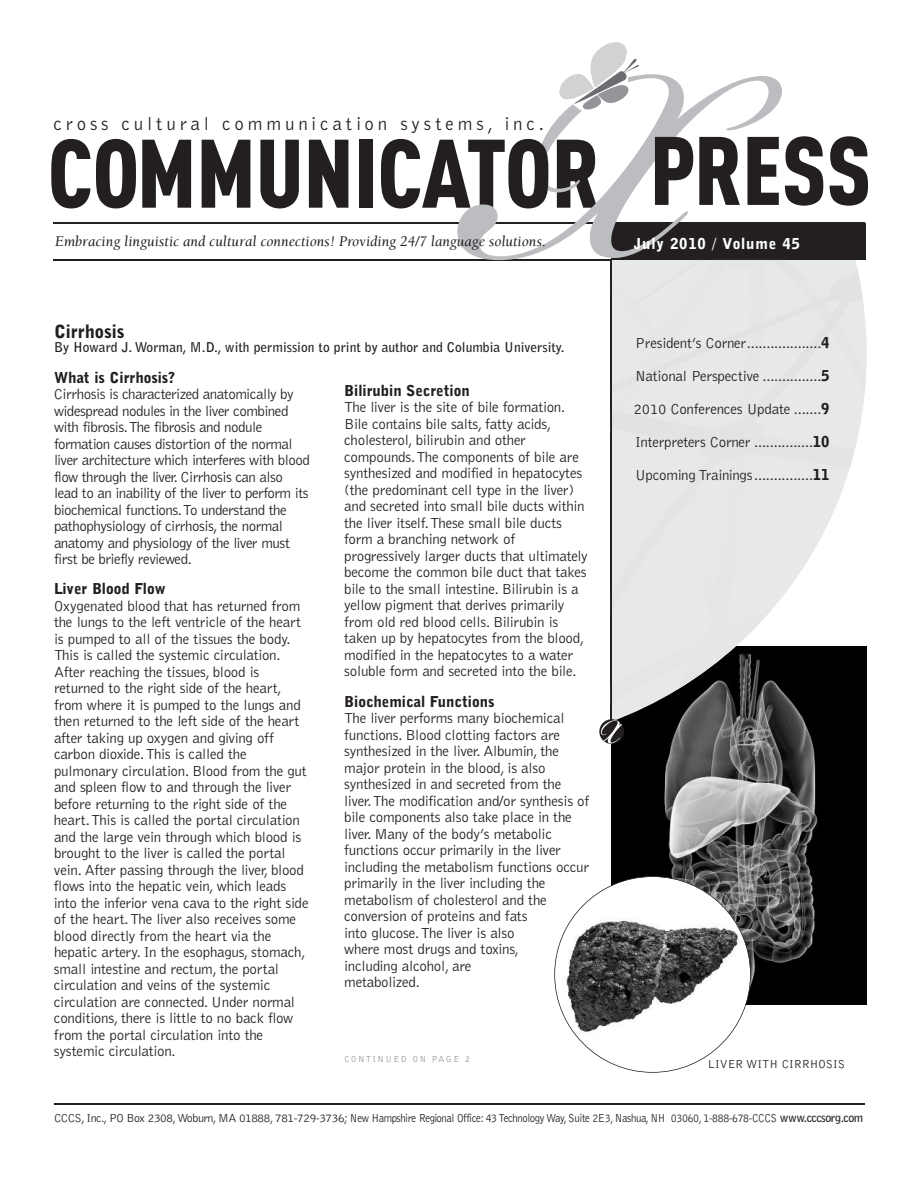
<style>
.page{position:relative;width:918px;height:1188px;background:#fff}
.page>*{position:absolute;margin:0;border:0;box-sizing:border-box;transform-origin:0 0}
.t1{font:300 18.9px "Bell Gothic";letter-spacing:.205em;color:#231f20}
.t2{font:900 18px "Bell Gothic BT";color:#231f20}
.t3{font:italic 15.15px "Berkeley";color:#231f20}
.t4{font:300 15px/16.5px "Bell Gothic";letter-spacing:-.015em;color:#231f20}
.t5{font:300 15px/16.5px "Bell Gothic";letter-spacing:-.035em;color:#231f20}
.t6{font:900 15px "Bell Gothic BT";color:#231f20}
.t7{font:900 15px "Bell Gothic BT";letter-spacing:.055em;color:#fff}
.t8{font:700 13.5px "Bell Gothic";color:#231f20}
.t9{font:300 12px "Bell Gothic";letter-spacing:-.04em;color:#231f20}
.t10{font:300 12px "Bell Gothic";color:#231f20}
.t11{font:9px "Bell Gothic BT";letter-spacing:.165em;color:#939598}
.s1{font-family:"Bell Gothic BT";font-weight:900}
.s2{font-weight:700}
</style>
<div class="page">
<img style="left:612px;top:746px;width:254px;height:258px">
<svg style="left:612px;top:704px;width:255px;height:42px;background:#353535"></svg>
<hr style="left:610px;top:259px;width:2px;height:462px;background:#231f20">
<div style="left:611px;top:223px;width:255px;height:37px;background:#231f20"></div>
<hr style="left:54px;top:222px;width:811px;height:2px;background:#231f20">
<hr style="left:54px;top:259px;width:556px;height:2px;background:#231f20">
<hr style="left:54px;top:1103px;width:811px;height:2px;background:#231f20">
<svg style="left:785px;top:136px;width:38px;height:70px"></svg>
<svg style="left:830px;top:136px;width:38px;height:70px"></svg>
<svg style="left:51px;top:139px;width:39px;height:69px"></svg>
<svg style="left:96px;top:139px;width:40px;height:69px"></svg>
<svg style="left:142px;top:140px;width:49px;height:68px"></svg>
<svg style="left:202px;top:140px;width:48px;height:68px"></svg>
<svg style="left:260px;top:140px;width:39px;height:68px"></svg>
<svg style="left:309px;top:140px;width:39px;height:68px"></svg>
<div style="left:359px;top:140px;width:13px;height:68px;background:#231f20"></div>
<svg style="left:457px;top:74px;width:325px;height:186px"></svg>
<svg style="left:381px;top:42px;width:258px;height:166px"></svg>
<svg style="left:655px;top:137px;width:38px;height:68px"></svg>
<svg style="left:599px;top:720px;width:25px;height:24px"></svg>
<svg style="left:610px;top:259px;width:257px;height:445px;background:#d4d5d6"></svg>
<div style="left:555px;top:877px;width:195px;height:195px;background:#fff;border-radius:50%"></div>
<img style="left:557px;top:901px;width:184px;height:138px">
<p class="t1" style="left:54px;top:117px;width:492px">cross cultural communication systems, inc.</p>
<p class="t3" style="left:55px;top:236px;width:492px">Embracing linguistic and cultural connections! Providing 24/7 language solutions.</p>
<p class="t2" style="left:54px;top:324px;width:72px">Cirrhosis</p>
<p class="t8" style="left:54px;top:342px;width:512px">By Howard J. Worman, M.D., with permission to print by author and Columbia University.</p>
<p class="t6" style="left:54px;top:372px;width:123px">What is Cirrhosis?</p>
<p class="t5" style="left:54px;top:387px;width:257px">Cirrhosis is characterized anatomically by widespread nodules in the liver combined with fibrosis.The fibrosis and nodule formation causes distortion of the normal liver architecture which interferes with blood flow through the liver. Cirrhosis can also lead to an inability of the liver to perform its biochemical functions.To understand the pathophysiology of cirrhosis, the normal anatomy and physiology of the liver must first be briefly reviewed.</p>
<p class="t6" style="left:54px;top:583px;width:113px">Liver Blood Flow</p>
<p class="t4" style="left:54px;top:598px;width:256px">Oxygenated blood that has returned from the lungs to the left ventricle of the heart is pumped to all of the tissues the body.<br>This is called the systemic circulation.<br>After reaching the tissues, blood is returned to the right side of the heart, from where it is pumped to the lungs and then returned to the left side of the heart after taking up oxygen and giving off carbon dioxide.This is called the pulmonary circulation. Blood from the gut and spleen flow to and through the liver before returning to the right side of the heart.This is called the portal circulation and the large vein through which blood is brought to the liver is called the portal vein. After passing through the liver, blood flows into the hepatic vein, which leads into the inferior vena cava to the right side of the heart.The liver also receives some blood directly from the heart via the hepatic artery. In the esophagus, stomach, small intestine and rectum, the portal circulation and veins of the systemic circulation are connected. Under normal conditions, there is little to no back flow from the portal circulation into the systemic circulation.</p>
<p class="t6" style="left:344px;top:385px;width:127px">Bilirubin Secretion</p>
<p class="t4" style="left:344px;top:400px;width:245px">The liver is the site of bile formation.<br>Bile contains bile salts, fatty acids, cholesterol, bilirubin and other compounds.The components of bile are synthesized and modified in hepatocytes (the predominant cell type in the liver) and secreted into small bile ducts within the liver itself.These small bile ducts form a branching network of progressively larger ducts that ultimately become the common bile duct that takes bile to the small intestine. Bilirubin is a yellow pigment that derives primarily from old red blood cells. Bilirubin is taken up by hepatocytes from the blood, modified in the hepatocytes to a water soluble form and secreted into the bile.</p>
<p class="t6" style="left:344px;top:696px;width:152px">Biochemical Functions</p>
<p class="t4" style="left:344px;top:711px;width:247px">The liver performs many biochemical functions. Blood clotting factors are synthesized in the liver. Albumin, the major protein in the blood, is also synthesized in and secreted from the liver.The modification and/or synthesis of bile components also take place in the liver. Many of the body’s metabolic functions occur primarily in the liver including the metabolism functions occur primarily in the liver including the metabolism of cholesterol and the conversion of proteins and fats<br>into glucose.The liver is also<br>where most drugs and toxins,<br>including alcohol, are<br>metabolized.</p>
<p class="t11" style="left:344px;top:1056px;width:127px">CONTINUED ON PAGE 2</p>
<p class="t7" style="left:634px;top:238px;width:168px">July 2010 / Volume 45</p>
<p class="t4" style="left:635px;top:335px;width:196px">President’s Corner...................<span class="s1">4</span></p>
<p class="t4" style="left:635px;top:368px;width:196px">National Perspective ...............<span class="s1">5</span></p>
<p class="t4" style="left:634px;top:401px;width:197px">2010 Conferences Update .......<span class="s1">9</span></p>
<p class="t4" style="left:635px;top:434px;width:196px">Interpreters Corner ...............<span class="s1">10</span></p>
<p class="t4" style="left:635px;top:467px;width:196px">Upcoming Trainings...............<span class="s1">11</span></p>
<p class="t10" style="left:708px;top:1060px;width:139px">LIVER WITH CIRRHOSIS</p>
<p class="t9" style="left:54px;top:1114px;width:811px">CCCS, Inc., PO Box 2308,Woburn, MA 01888, 781-729-3736; New Hampshire Regional Office: 43 Technology Way, Suite 2E3, Nashua, NH 03060, 1-888-678-CCCS <span class="s2">www.cccsorg.com</span></p>
</div>
